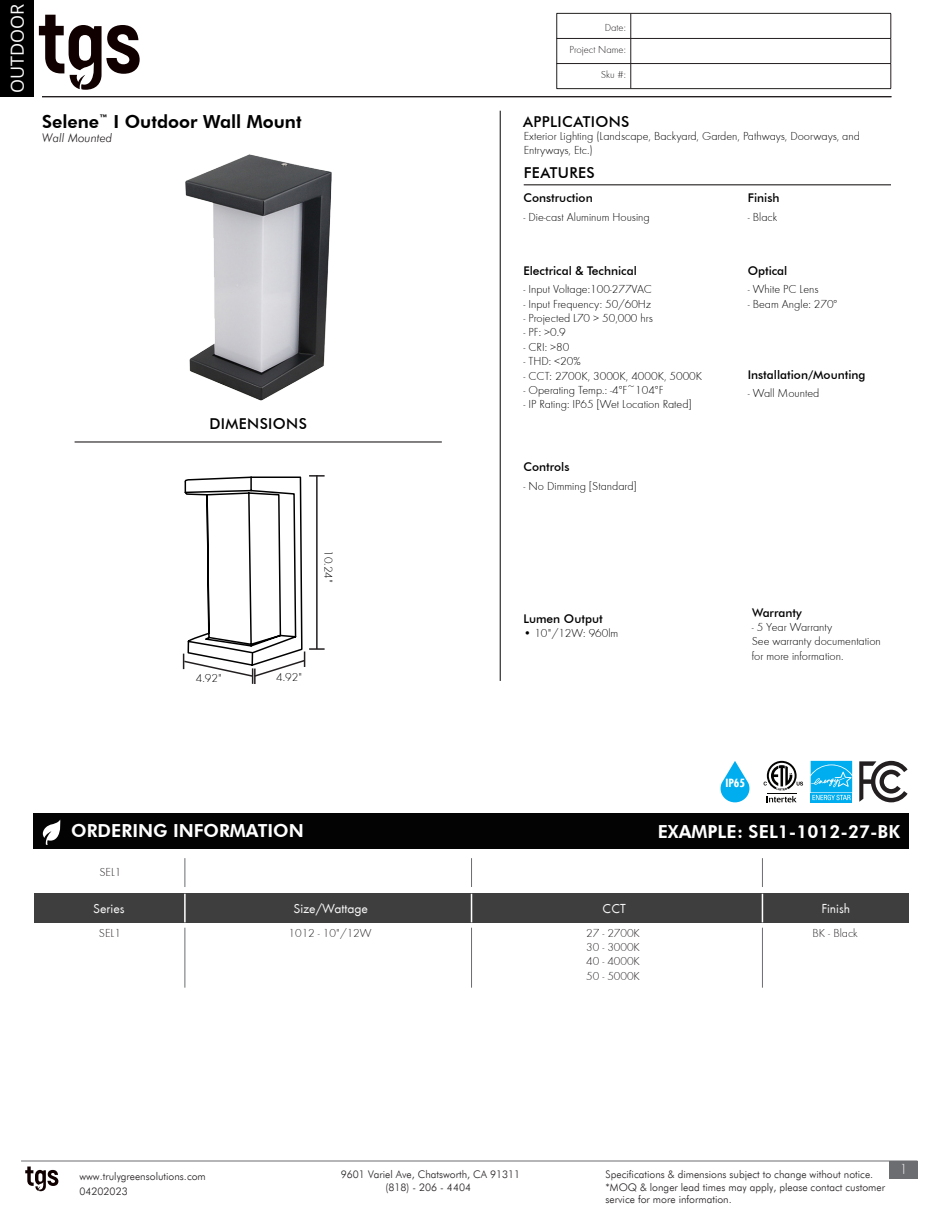
<style>
.page{position:relative;width:945px;height:1215px;background:#fff}
.page>*{position:absolute;margin:0;border:0;box-sizing:border-box;transform-origin:0 0}
.t1{font:800 18px "Futura BT";color:#fff}
.t2{font:800 18px "Futura BT";color:#000}
.t3{font:18px "Open Sans";color:#fafafa}
.t4{font:500 15px "Futura BT";letter-spacing:.025em;color:#000}
.t5{font:300 15px "Futura Round";color:#f7f7f8}
.t6{font:13.5px "Futura Round";color:#f7f7f8}
.t7{font:700 12.3px "Futura Con";color:#fff;scale:1.04 1}
.t8{font:300 12px/14.4px "Futura Round";color:#000}
.t9{font:500 12px "Futura BT";color:#000}
.t10{font:300 12px "Futura Round";color:#231f20}
.t11{font:italic 300 12px "Futura BT";color:#231f20}
.t12{font:300 10.5px/12px "Futura BT";color:#231f20}
.t13{font:300 10.5px "Futura Round";color:#231f20}
</style>
<div class="page">
<svg style="left:25px;top:1167px;width:33px;height:24px"></svg>
<div style="left:889px;top:1161px;width:28px;height:18px;background:#6c6d70"></div>
<hr style="left:21px;top:1161px;width:896px;height:1px;background:#6c6d70">
<div style="left:0;top:0;width:34px;height:96px;background:#000"></div>
<svg style="left:39px;top:15px;width:101px;height:75px"></svg>
<div style="left:34px;top:813px;width:875px;height:36px;background:#030303"></div>
<svg style="left:43px;top:819px;width:18px;height:26px"></svg>
<hr style="left:42px;top:96px;width:849px;height:1px;background:#231f20">
<hr style="left:524px;top:184px;width:367px;height:1px;background:#231f20">
<hr style="left:500px;top:111px;width:1px;height:570px;background:#231f20">
<svg style="left:630px;top:14px;width:1px;height:74px"></svg>
<hr style="left:557px;top:13px;width:74px;height:1px;background:#231f20">
<hr style="left:631px;top:13px;width:260px;height:1px;background:#231f20">
<hr style="left:557px;top:38px;width:74px;height:1px;background:#231f20">
<hr style="left:631px;top:38px;width:260px;height:1px;background:#231f20">
<hr style="left:557px;top:63px;width:74px;height:1px;background:#231f20">
<svg style="left:556px;top:14px;width:1px;height:74px"></svg>
<hr style="left:631px;top:63px;width:260px;height:1px;background:#231f20">
<svg style="left:891px;top:14px;width:1px;height:74px"></svg>
<hr style="left:557px;top:88px;width:74px;height:1px;background:#231f20">
<hr style="left:631px;top:88px;width:260px;height:1px;background:#231f20">
<hr style="left:75px;top:441px;width:367px;height:2px;background:#231f20">
<svg style="left:811px;top:800px;width:41px;height:2px"></svg>
<svg style="left:811px;top:761px;width:41px;height:39px;background:#28baf1"></svg>
<svg style="left:764px;top:761px;width:39px;height:41px"></svg>
<svg style="left:859px;top:761px;width:49px;height:41px"></svg>
<img style="left:185px;top:154px;width:147px;height:246px">
<svg style="left:183px;top:475px;width:142px;height:209px"></svg>
<svg style="left:721px;top:761px;width:28px;height:41px"></svg>
<div style="left:34px;top:893px;width:875px;height:30px;background:#3e3e3f"></div>
<hr style="left:185px;top:928px;width:1px;height:60px;background:#6c6d70">
<hr style="left:471px;top:928px;width:1px;height:60px;background:#6c6d70">
<hr style="left:762px;top:928px;width:1px;height:60px;background:#6c6d70">
<hr style="left:184px;top:894px;width:2px;height:28px;background:#fff">
<svg style="left:471px;top:894px;width:1px;height:28px"></svg>
<svg style="left:762px;top:894px;width:1px;height:28px"></svg>
<svg style="left:185px;top:858px;width:1px;height:29px"></svg>
<svg style="left:471px;top:858px;width:1px;height:29px"></svg>
<svg style="left:762px;top:858px;width:1px;height:29px"></svg>
<h1 class="t3" style="left:5px;top:93px;width:91px;rotate:-90deg">OUTDOOR</h1>
<p class="t2" style="left:42px;top:110px;width:261px">Selene<sup>™</sup> I Outdoor Wall Mount</p>
<p class="t11" style="left:42px;top:131px;width:72px">Wall Mounted</p>
<p class="t4" style="left:209px;top:414px;width:99px">DIMENSIONS</p>
<p class="t8" style="left:336px;top:550px;width:34px;rotate:90deg">10.24"</p>
<p class="t8" style="left:196px;top:671px;width:28px">4.92"</p>
<p class="t8" style="left:276px;top:669px;width:28px">4.92"</p>
<p class="t13" style="left:605px;top:20px;width:23px">Date:</p>
<p class="t13" style="left:569px;top:43px;width:58px">Project Name:</p>
<p class="t13" style="left:601px;top:68px;width:26px">Sku #:</p>
<p class="t4" style="left:523px;top:112px;width:108px">APPLICATIONS</p>
<p class="t8" style="left:524px;top:128px;width:338px">Exterior Lighting (Landscape, Backyard, Garden, Pathways, Doorways, and<br>Entryways, Etc.)</p>
<p class="t4" style="left:524px;top:163px;width:73px">FEATURES</p>
<p class="t9" style="left:523px;top:190px;width:71px">Construction</p>
<p class="t9" style="left:748px;top:190px;width:33px">Finish</p>
<p class="t8" style="left:523px;top:209px;width:128px">- Die-cast Aluminum Housing</p>
<p class="t8" style="left:748px;top:209px;width:31px">- Black</p>
<p class="t9" style="left:523px;top:263px;width:115px">Electrical &amp; Technical</p>
<p class="t9" style="left:748px;top:263px;width:41px">Optical</p>
<p class="t8" style="left:523px;top:282px;width:130px">- Input Voltage:100-277VAC</p>
<p class="t8" style="left:523px;top:296px;width:129px">- Input Frequency: 50/60Hz</p>
<p class="t8" style="left:523px;top:310px;width:131px">- Projected L70 &gt; 50,000 hrs</p>
<p class="t8" style="left:523px;top:325px;width:44px">- PF: &gt;0.9</p>
<p class="t8" style="left:523px;top:339px;width:47px">- CRI: &gt;80</p>
<p class="t8" style="left:523px;top:354px;width:59px">- THD: &lt;20%</p>
<p class="t8" style="left:523px;top:368px;width:180px">- CCT: 2700K, 3000K, 4000K, 5000K</p>
<p class="t8" style="left:523px;top:382px;width:142px">- Operating Temp.: -4°F~104°F</p>
<p class="t8" style="left:523px;top:397px;width:170px">- IP Rating: IP65 [Wet Location Rated]</p>
<p class="t9" style="left:523px;top:460px;width:48px">Controls</p>
<p class="t8" style="left:523px;top:479px;width:115px">- No Dimming [Standard]</p>
<p class="t8" style="left:748px;top:282px;width:72px">- White PC Lens</p>
<p class="t8" style="left:748px;top:296px;width:91px">- Beam Angle: 270°</p>
<p class="t9" style="left:748px;top:367px;width:119px">Installation/Mounting</p>
<p class="t8" style="left:748px;top:386px;width:73px">- Wall Mounted</p>
<p class="t9" style="left:523px;top:611px;width:81px">Lumen Output</p>
<p class="t8" style="left:523px;top:626px;width:96px">• 10"/12W: 960lm</p>
<p class="t9" style="left:752px;top:605px;width:51px">Warranty</p>
<p class="t8" style="left:752px;top:619px;width:82px">- 5 Year Warranty</p>
<p class="t8" style="left:752px;top:634px;width:131px">See warranty documentation for more information.</p>
<p class="t1" style="left:71px;top:819px;width:234px">ORDERING INFORMATION</p>
<p class="t10" style="left:99px;top:864px;width:24px">SEL1</p>
<p class="t7" style="left:725px;top:775px;width:20px">IP65</p>
<p class="t1" style="left:658px;top:821px;width:244px">EXAMPLE: SEL1-1012-27-BK</p>
<p class="t6" style="left:93px;top:898px;width:33px">Series</p>
<p class="t6" style="left:293px;top:898px;width:76px">Size/Wattage</p>
<p class="t6" style="left:603px;top:898px;width:25px">CCT</p>
<p class="t6" style="left:821px;top:898px;width:30px">Finish</p>
<p class="t10" style="left:289px;top:925px;width:85px">1012 - 10"/12W</p>
<p class="t10" style="left:586px;top:925px;width:55px">27 - 2700K</p>
<p class="t10" style="left:586px;top:939px;width:55px">30 - 3000K</p>
<p class="t10" style="left:586px;top:954px;width:55px">40 - 4000K</p>
<p class="t10" style="left:586px;top:968px;width:55px">50 - 5000K</p>
<p class="t10" style="left:99px;top:925px;width:24px">SEL1</p>
<p class="t10" style="left:812px;top:925px;width:47px">BK - Black</p>
<p class="t12" style="left:79px;top:1170px;width:128px">www.trulygreensolutions.com</p>
<p class="t12" style="left:341px;top:1168px;width:181px">9601 Variel Ave, Chatsworth, CA 91311</p>
<p class="t12" style="left:606px;top:1169px;width:269px">Specifications &amp; dimensions subject to change without notice.</p>
<p class="t12" style="left:386px;top:1181px;width:87px">(818) - 206 - 4404</p>
<p class="t12" style="left:606px;top:1181px;width:281px">*MOQ &amp; longer lead times may apply, please contact customer service for more information.</p>
<p class="t12" style="left:79px;top:1186px;width:50px">04202023</p>
<p class="t5" style="left:900px;top:1159px;width:10px">1</p>
</div>
